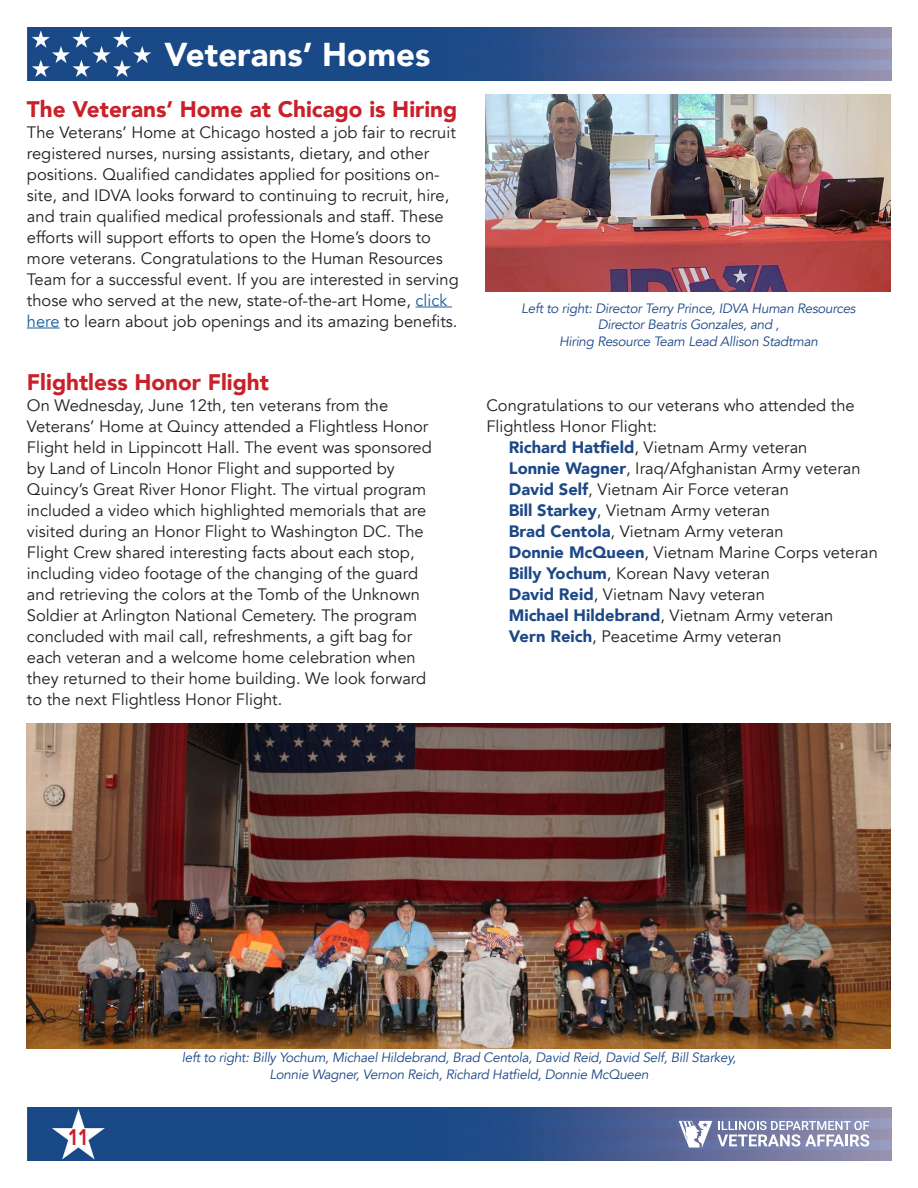
<style>
.page{position:relative;width:918px;height:1188px;background:#fff}
.page>*{position:absolute;margin:0;border:0;box-sizing:border-box;transform-origin:0 0}
.t1{font:900 33px "Avenir";color:#fff}
.t2{font:900 22.5px "Avenir";color:#c92029}
.t3{font:900 22.5px "Avenir";color:#c92029;scale:.75 1}
.t4{font:16.5px/21px "Avenir";color:#231f20}
.t5{font:italic 13.5px/16.5px "Avenir";letter-spacing:-.02em;color:#1c4887;text-align:center}
.s1{color:#175d9e}
.s2{font-weight:900;color:#1c4887}
</style>
<div class="page">
<img style="left:27px;top:1107px;width:864px;height:54px">
<img style="left:27px;top:27px;width:864px;height:53px">
<svg style="left:679px;top:1121px;width:190px;height:27px"></svg>
<hr style="left:416px;top:307px;width:36px;height:1px;background:#175d9e">
<hr style="left:27px;top:328px;width:33px;height:1px;background:#175d9e">
<img style="left:486px;top:94px;width:405px;height:198px">
<img style="left:27px;top:724px;width:864px;height:325px">
<p class="t1" style="left:165px;top:26px;width:267px">Veterans’ Homes</p>
<p class="t2" style="left:27px;top:90px;width:432px">The Veterans’ Home at Chicago is Hiring</p>
<p class="t4" style="left:27px;top:122px;width:433px">The Veterans’ Home at Chicago hosted a job fair to recruit registered nurses, nursing assistants, dietary, and other positions. Qualified candidates applied for positions on&shy;site, and IDVA looks forward to continuing to recruit, hire, and train qualified medical professionals and staff. These efforts will support efforts to open the Home’s doors to more veterans. Congratulations to the Human Resources Team for a successful event. If you are interested in serving those who served at the new, state-of-the-art Home, <span class="s1">click here</span> to learn about job openings and its amazing benefits.</p>
<p class="t5" style="left:521px;top:300px;width:336px">Left to right: Director Terry Prince, IDVA Human Resources<br>Director Beatris Gonzales, and ,<br>Hiring Resource Team Lead Allison Stadtman</p>
<p class="t2" style="left:27px;top:363px;width:244px">Flightless Honor Flight</p>
<p class="t4" style="left:27px;top:395px;width:406px">On Wednesday, June 12th, ten veterans from the Veterans’ Home at Quincy attended a Flightless Honor Flight held in Lippincott Hall. The event was sponsored by Land of Lincoln Honor Flight and supported by Quincy’s Great River Honor Flight. The virtual program included a video which highlighted memorials that are visited during an Honor Flight to Washington DC. The Flight Crew shared interesting facts about each stop, including video footage of the changing of the guard and retrieving the colors at the Tomb of the Unknown Soldier at Arlington National Cemetery. The program concluded with mail call, refreshments, a gift bag for each veteran and a welcome home celebration when they returned to their home building. We look forward to the next Flightless Honor Flight.</p>
<p class="t4" style="left:486px;top:395px;width:370px">Congratulations to our veterans who attended the<br>Flightless Honor Flight:</p>
<p class="t4" style="left:509px;top:437px;width:300px"><span class="s2">Richard Hatfield</span>, Vietnam Army veteran</p>
<p class="t4" style="left:509px;top:458px;width:353px"><span class="s2">Lonnie Wagner</span>, Iraq/Afghanistan Army veteran<br><span class="s2">David Self</span>, Vietnam Air Force veteran</p>
<p class="t4" style="left:509px;top:500px;width:263px"><span class="s2">Bill Starkey</span>, Vietnam Army veteran</p>
<p class="t4" style="left:509px;top:521px;width:276px"><span class="s2">Brad Centola</span>, Vietnam Army veteran</p>
<p class="t4" style="left:509px;top:542px;width:371px"><span class="s2">Donnie McQueen</span>, Vietnam Marine Corps veteran<br><span class="s2">Billy Yochum</span>, Korean Navy veteran</p>
<p class="t4" style="left:509px;top:584px;width:258px"><span class="s2">David Reid</span>, Vietnam Navy veteran</p>
<p class="t4" style="left:509px;top:605px;width:326px"><span class="s2">Michael Hildebrand</span>, Vietnam Army veteran</p>
<p class="t4" style="left:509px;top:626px;width:274px"><span class="s2">Vern Reich</span>, Peacetime Army veteran</p>
<p class="t3" style="left:68px;top:1118px;width:28px">11</p>
<p class="t5" style="left:182px;top:1050px;width:556px">left to right: Billy Yochum, Michael Hildebrand, Brad Centola, David Reid, David Self, Bill Starkey,<br>Lonnie Wagner, Vernon Reich, Richard Hatfield, Donnie McQueen</p>
</div>
